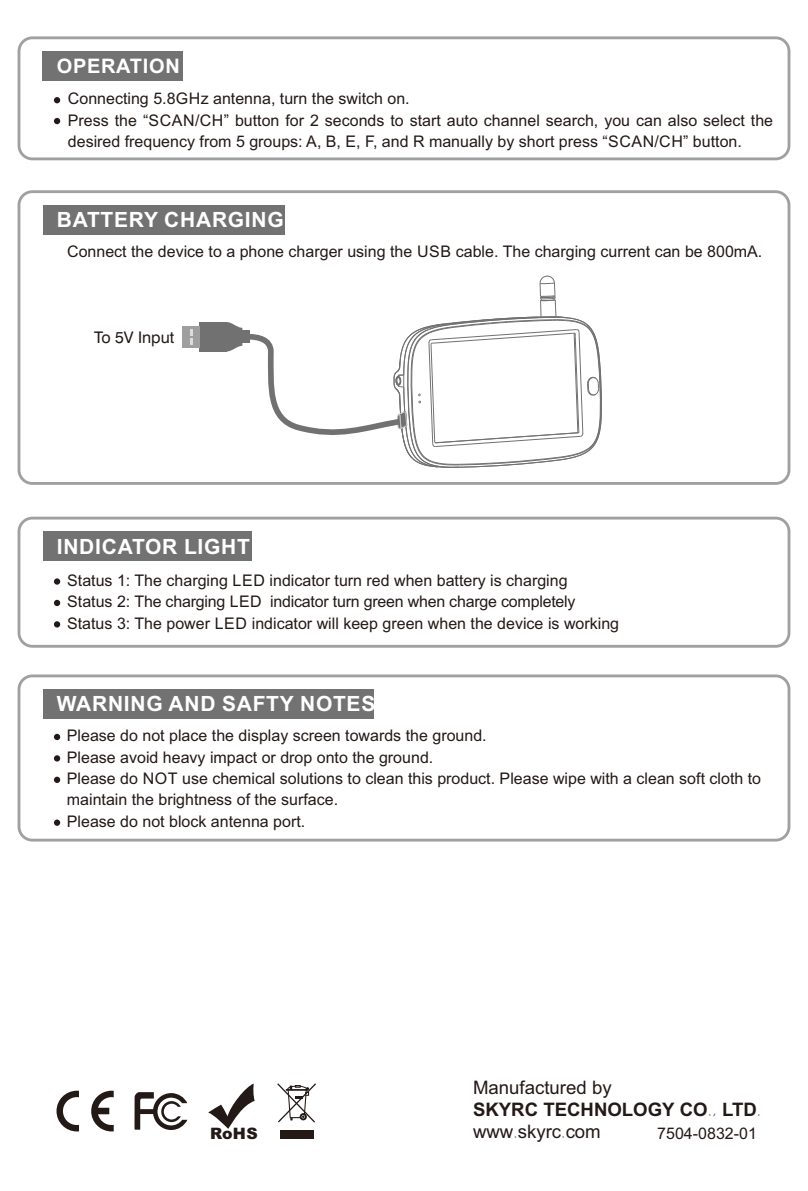
<style>
.page{position:relative;width:808px;height:1191px;background:#fff}
.page>*{position:absolute;margin:0;border:0;box-sizing:border-box;transform-origin:0 0}
.t1{font:700 21px "Arial";letter-spacing:.035em;color:#fff}
.t2{font:700 20px "Arial";letter-spacing:.035em;color:#fff}
.t3{font:18.6px/22.4px "Arial";color:#231916}
.t4{font:16px/21.4px "Arial";color:#231916}
.t5{font:16px "Swiss 721 BT";color:#231916}
.t6{font:900 15.8px "Arial";color:#231916}
.s1{font-weight:700}
.s2{font-family:"FZJLJW GB1 0"}
</style>
<div class="page">
<div style="left:18px;top:36px;width:772px;height:124px;border:3px solid #a0a0a1;border-radius:13px"></div>
<svg style="left:277px;top:1083px;width:39px;height:39px"></svg>
<div style="left:280px;top:1130px;width:33px;height:8px;background:#231916"></div>
<svg style="left:56px;top:1090px;width:23px;height:41px"></svg>
<svg style="left:91px;top:1090px;width:23px;height:41px"></svg>
<svg style="left:135px;top:1092px;width:52px;height:38px"></svg>
<svg style="left:208px;top:1083px;width:47px;height:45px"></svg>
<div style="left:43px;top:52px;width:140px;height:29px;background:#727272"></div>
<div style="left:18px;top:190px;width:772px;height:295px;border:3px solid #a0a0a1;border-radius:13px"></div>
<div style="left:43px;top:205px;width:242px;height:30px;background:#727272"></div>
<div style="left:18px;top:516px;width:772px;height:131px;border:3px solid #a0a0a1;border-radius:13px"></div>
<div style="left:43px;top:532px;width:208px;height:29px;background:#727272"></div>
<div style="left:18px;top:674px;width:772px;height:167px;border:3px solid #a0a0a1;border-radius:13px"></div>
<div style="left:43px;top:689px;width:331px;height:30px;background:#727272"></div>
<svg style="left:54px;top:734px;width:6px;height:6px"></svg>
<svg style="left:54px;top:755px;width:6px;height:6px"></svg>
<div style="left:54px;top:776px;width:6px;height:7px;background:#231916;border-radius:50%"></div>
<div style="left:54px;top:819px;width:6px;height:7px;background:#231916;border-radius:50%"></div>
<svg style="left:54px;top:578px;width:6px;height:6px"></svg>
<svg style="left:54px;top:600px;width:6px;height:6px"></svg>
<svg style="left:54px;top:621px;width:6px;height:6px"></svg>
<svg style="left:54px;top:97px;width:6px;height:6px"></svg>
<svg style="left:54px;top:118px;width:6px;height:6px"></svg>
<svg style="left:227px;top:275px;width:375px;height:193px"></svg>
<div style="left:199px;top:322px;width:28px;height:29px;background:#717171"></div>
<div style="left:242px;top:331px;width:8px;height:12px;background:#717171"></div>
<div style="left:182px;top:326px;width:17px;height:21px;background:#9f9fa0"></div>
<svg style="left:190px;top:329px;width:2px;height:15px"></svg>
<p class="t2" style="left:57px;top:59px;width:125px">OPERATION</p>
<p class="t4" style="left:68px;top:89px;width:707px">Connecting 5.8GHz antenna, turn the switch on.<br>Press the “SCAN/CH” button for 2 seconds to start auto channel search, you can also select the desired frequency from 5 groups: A, B, E, F, and R manually by short press “SCAN/CH” button.</p>
<h1 class="t1" style="left:57px;top:212px;width:228px">BATTERY CHARGING</h1>
<p class="t4" style="left:67px;top:242px;width:697px">Connect the device to a phone charger using the USB cable. The charging current can be 800mA.</p>
<p class="t5" style="left:94px;top:331px;width:82px">To 5V Input</p>
<h1 class="t1" style="left:57px;top:538px;width:195px">INDICATOR LIGHT</h1>
<p class="t4" style="left:67px;top:571px;width:553px">Status 1: The charging LED indicator turn red when battery is charging<br>Status 2: The charging LED indicator turn green when charge completely<br>Status 3: The power LED indicator will keep green when the device is working</p>
<h1 class="t1" style="left:57px;top:696px;width:320px">WARNING AND SAFTY NOTES</h1>
<p class="t4" style="left:67px;top:726px;width:696px">Please do not place the display screen towards the ground.<br>Please avoid heavy impact or drop onto the ground.<br>Please do NOT use chemical solutions to clean this product. Please wipe with a clean soft cloth to maintain the brightness of the surface.<br>Please do not block antenna port.</p>
<p class="t6" style="left:210px;top:1127px;width:49px">RoHS</p>
<p class="t3" style="left:473px;top:1077px;width:290px">Manufactured by<br><span class="s1">SKYRC TECHNOLOGY CO</span><span class="s2">.,</span> <span class="s1">LTD</span><span class="s2">. </span>www<span class="s2">.</span>skyrc<span class="s2">.</span>com</p>
<p class="t4" style="left:657px;top:1124px;width:101px">7504-0832-01</p>
</div>
